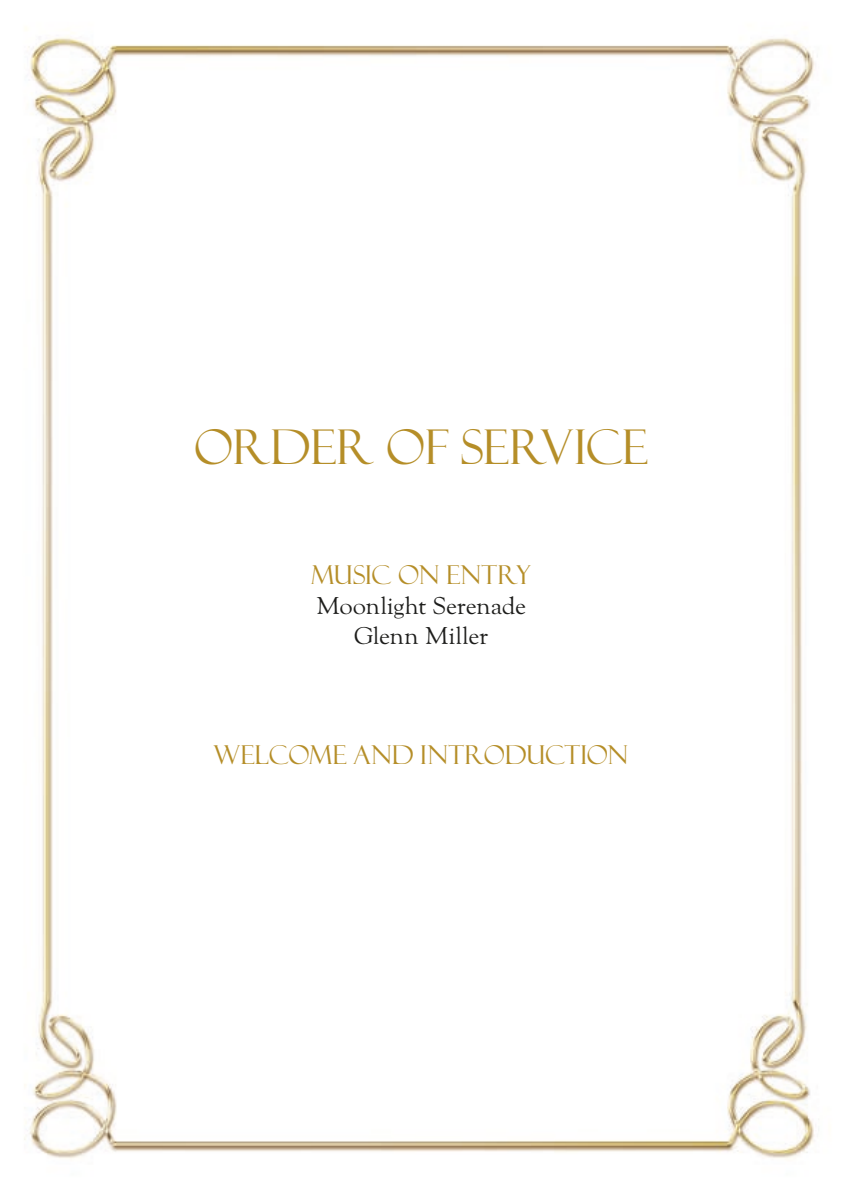
<style>
.page{position:relative;width:842px;height:1191px;background:#fff}
.page>*{position:absolute;margin:0;border:0;box-sizing:border-box;transform-origin:0 0}
.t1{font:48px "Felix Titling";letter-spacing:-.015em;color:#b58e28}
.t2{font:26px "Felix Titling";letter-spacing:-.01em;color:#b58e28}
.t3{font:24px/30px "LTC Goudy Oldstyle Pro";letter-spacing:-.01em;color:#1d1d1b;text-align:center}
</style>
<div class="page">
<img style="left:24px;top:28px;width:791px;height:1131px">
<h1 class="t1" style="left:194px;top:419px;width:455px">ORDER OF SERVICE</h1>
<p class="t2" style="left:311px;top:559px;width:221px">MUSIC ON ENTRY</p>
<p class="t3" style="left:316px;top:591px;width:211px">Moonlight Serenade<br>Glenn Miller</p>
<p class="t2" style="left:213px;top:739px;width:416px">WELCOME AND INTRODUCTION</p>
</div>
